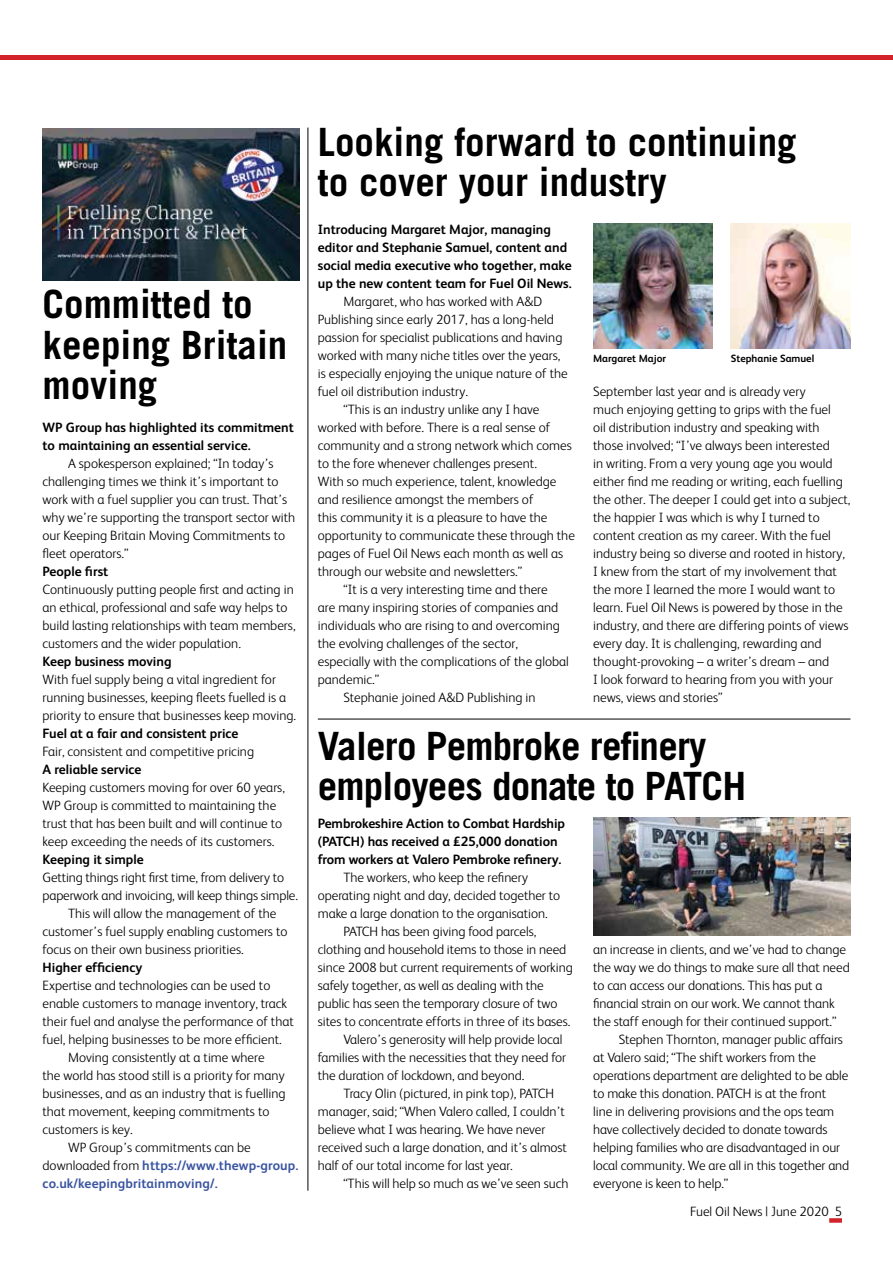
<style>
.page{position:relative;width:893px;height:1263px;background:#fff}
.page>*{position:absolute;margin:0;border:0;box-sizing:border-box;transform-origin:0 0}
.t1{font:700 39px/40.5px "Trade Gothic LT Std";color:#000}
.t2{font:700 39px/40.5px "Trade Gothic LT Std";letter-spacing:-.02em;color:#000}
.t3{font:300 13.5px/18px "FS Albert";color:#000}
.t4{font:700 13.5px/18px "FS Albert";color:#000}
.t5{font:700 13.5px "FS Albert";letter-spacing:.01em;color:#3a54a1}
.t6{font:700 10.5px "FS Albert";color:#000}
.s1{font-weight:300;color:#000}
</style>
<div class="page">
<div style="left:829px;top:1218px;width:13px;height:5px;background:#d3232a"></div>
<div style="left:0;top:55px;width:893px;height:5px;background:#d3232a"></div>
<img style="left:43px;top:128px;width:257px;height:152px">
<hr style="left:308px;top:128px;width:1px;height:1063px;background:#000">
<hr style="left:318px;top:719px;width:532px;height:1px;background:#000">
<img style="left:593px;top:223px;width:120px;height:126px">
<img style="left:731px;top:223px;width:119px;height:126px">
<img style="left:593px;top:818px;width:257px;height:118px">
<h1 class="t1" style="left:43px;top:283px;width:246px">Committed to keeping Britain moving</h1>
<p class="t4" style="left:43px;top:418px;width:253px">WP Group has highlighted its commitment to maintaining an essential service.</p>
<p class="t3" style="left:43px;top:454px;width:254px;text-indent:26px">A spokesperson explained; “In today’s challenging times we think it’s important to work with a fuel supplier you can trust. That’s why we’re supporting the transport sector with our Keeping Britain Moving Commitments to fleet operators.”</p>
<p class="t4" style="left:43px;top:562px;width:67px">People first</p>
<p class="t3" style="left:43px;top:580px;width:255px">Continuously putting people first and acting in an ethical, professional and safe way helps to build lasting relationships with team members, customers and the wider population.</p>
<p class="t4" style="left:43px;top:652px;width:131px">Keep business moving</p>
<p class="t3" style="left:43px;top:670px;width:255px">With fuel supply being a vital ingredient for running businesses, keeping fleets fuelled is a priority to ensure that businesses keep moving.</p>
<p class="t4" style="left:43px;top:724px;width:198px">Fuel at a fair and consistent price</p>
<p class="t3" style="left:43px;top:742px;width:213px">Fair, consistent and competitive pricing</p>
<p class="t4" style="left:43px;top:760px;width:100px">A reliable service</p>
<p class="t3" style="left:43px;top:778px;width:244px">Keeping customers moving for over 60 years, WP Group is committed to maintaining the trust that has been built and will continue to keep exceeding the needs of its customers.</p>
<p class="t4" style="left:43px;top:850px;width:103px">Keeping it simple</p>
<p class="t3" style="left:43px;top:868px;width:243px">Getting things right first time, from delivery to</p>
<p class="t3" style="left:43px;top:886px;width:257px">paperwork and invoicing, will keep things simple.</p>
<p class="t3" style="left:68px;top:904px;width:210px">This will allow the management of the</p>
<p class="t3" style="left:43px;top:922px;width:246px">customer’s fuel supply enabling customers to</p>
<p class="t3" style="left:43px;top:940px;width:203px">focus on their own business priorities.</p>
<p class="t4" style="left:43px;top:958px;width:101px">Higher efficiency</p>
<p class="t3" style="left:43px;top:976px;width:229px">Expertise and technologies can be used to</p>
<p class="t3" style="left:43px;top:994px;width:246px">enable customers to manage inventory, track</p>
<p class="t3" style="left:43px;top:1012px;width:253px">their fuel and analyse the performance of that</p>
<p class="t3" style="left:43px;top:1030px;width:241px">fuel, helping businesses to be more efficient.</p>
<p class="t3" style="left:68px;top:1048px;width:198px">Moving consistently at a time where</p>
<p class="t3" style="left:43px;top:1066px;width:244px">the world has stood still is a priority for many</p>
<p class="t3" style="left:43px;top:1084px;width:245px">businesses, and as an industry that is fuelling</p>
<p class="t3" style="left:43px;top:1102px;width:228px">that movement, keeping commitments to</p>
<p class="t3" style="left:43px;top:1120px;width:92px">customers is key.</p>
<p class="t3" style="left:68px;top:1138px;width:184px">WP Group’s commitments can be</p>
<p class="t5" style="left:43px;top:1156px;width:258px"><span class="s1">downloaded from</span> https://www.thewp-group.</p>
<p class="t5" style="left:43px;top:1174px;width:177px">co.uk/keepingbritainmoving/.</p>
<h1 class="t1" style="left:318px;top:121px;width:480px">Looking forward to continuing to cover your industry</h1>
<p class="t4" style="left:318px;top:220px;width:255px">Introducing Margaret Major, managing editor and Stephanie Samuel, content and social media executive who together, make up the new content team for Fuel Oil News.</p>
<p class="t3" style="left:343px;top:292px;width:201px">Margaret, who has worked with A&amp;D</p>
<p class="t3" style="left:318px;top:310px;width:237px">Publishing since early 2017, has a long-held</p>
<p class="t3" style="left:318px;top:328px;width:246px">passion for specialist publications and having</p>
<p class="t3" style="left:318px;top:346px;width:244px">worked with many niche titles over the years,</p>
<p class="t3" style="left:318px;top:364px;width:251px">is especially enjoying the unique nature of the</p>
<p class="t3" style="left:318px;top:382px;width:152px">fuel oil distribution industry.</p>
<p class="t3" style="left:343px;top:400px;width:197px">“This is an industry unlike any I have</p>
<p class="t3" style="left:318px;top:418px;width:234px">worked with before. There is a real sense of</p>
<p class="t3" style="left:318px;top:436px;width:255px">community and a strong network which comes</p>
<p class="t3" style="left:318px;top:454px;width:221px">to the fore whenever challenges present.</p>
<p class="t3" style="left:318px;top:472px;width:240px">With so much experience, talent, knowledge</p>
<p class="t3" style="left:318px;top:490px;width:217px">and resilience amongst the members of</p>
<p class="t3" style="left:318px;top:508px;width:231px">this community it is a pleasure to have the</p>
<p class="t3" style="left:318px;top:526px;width:259px">opportunity to communicate these through the</p>
<p class="t3" style="left:318px;top:544px;width:247px">pages of Fuel Oil News each month as well as</p>
<p class="t3" style="left:318px;top:562px;width:206px">through our website and newsletters.”</p>
<p class="t3" style="left:343px;top:580px;width:206px">“It is a very interesting time and there</p>
<p class="t3" style="left:318px;top:598px;width:242px">are many inspiring stories of companies and</p>
<p class="t3" style="left:318px;top:616px;width:244px">individuals who are rising to and overcoming</p>
<p class="t3" style="left:318px;top:634px;width:202px">the evolving challenges of the sector,</p>
<p class="t3" style="left:318px;top:652px;width:252px">especially with the complications of the global</p>
<p class="t3" style="left:318px;top:670px;width:63px">pandemic.”</p>
<p class="t3" style="left:343px;top:688px;width:194px">Stephanie joined A&amp;D Publishing in</p>
<p class="t6" style="left:593px;top:351px;width:74px">Margaret Major</p>
<p class="t6" style="left:731px;top:351px;width:85px">Stephanie Samuel</p>
<p class="t3" style="left:593px;top:382px;width:259px">September last year and is already very<br>much enjoying getting to grips with the fuel<br>oil distribution industry and speaking with those involved; “I’ve always been interested<br>in writing. From a very young age you would either find me reading or writing, each fuelling the other. The deeper I could get into a subject, the happier I was which is why I turned to content creation as my career. With the fuel industry being so diverse and rooted in history, I knew from the start of my involvement that the more I learned the more I would want to learn. Fuel Oil News is powered by those in the industry, and there are differing points of views every day. It is challenging, rewarding and thought-provoking – a writer’s dream – and<br>I look forward to hearing from you with your news, views and stories”</p>
<h1 class="t2" style="left:318px;top:725px;width:430px">Valero Pembroke refinery employees donate to PATCH</h1>
<p class="t4" style="left:318px;top:814px;width:249px">Pembrokeshire Action to Combat Hardship (PATCH) has received a £25,000 donation from workers at Valero Pembroke refinery.</p>
<p class="t3" style="left:343px;top:868px;width:186px">The workers, who keep the refinery</p>
<p class="t3" style="left:318px;top:886px;width:244px">operating night and day, decided together to</p>
<p class="t3" style="left:318px;top:904px;width:231px">make a large donation to the organisation.</p>
<p class="t3" style="left:343px;top:922px;width:194px">PATCH has been giving food parcels,</p>
<p class="t3" style="left:318px;top:940px;width:250px">clothing and household items to those in need</p>
<p class="t3" style="left:318px;top:958px;width:256px">since 2008 but current requirements of working</p>
<p class="t3" style="left:318px;top:976px;width:227px">safely together, as well as dealing with the</p>
<p class="t3" style="left:318px;top:994px;width:241px">public has seen the temporary closure of two</p>
<p class="t3" style="left:318px;top:1012px;width:254px">sites to concentrate efforts in three of its bases.</p>
<p class="t3" style="left:343px;top:1030px;width:221px">Valero’s generosity will help provide local</p>
<p class="t3" style="left:318px;top:1048px;width:250px">families with the necessities that they need for</p>
<p class="t3" style="left:318px;top:1066px;width:208px">the duration of lockdown, and beyond.</p>
<p class="t3" style="left:343px;top:1084px;width:212px">Tracy Olin (pictured, in pink top), PATCH</p>
<p class="t3" style="left:318px;top:1102px;width:249px">manager, said; “When Valero called, I couldn’t</p>
<p class="t3" style="left:318px;top:1120px;width:229px">believe what I was hearing. We have never</p>
<p class="t3" style="left:318px;top:1138px;width:251px">received such a large donation, and it’s almost</p>
<p class="t3" style="left:318px;top:1156px;width:197px">half of our total income for last year.</p>
<p class="t3" style="left:343px;top:1174px;width:227px">“This will help so much as we’ve seen such</p>
<p class="t3" style="left:593px;top:940px;width:254px">an increase in clients, and we’ve had to change</p>
<p class="t3" style="left:593px;top:958px;width:258px">the way we do things to make sure all that need</p>
<p class="t3" style="left:593px;top:976px;width:231px">to can access our donations. This has put a</p>
<p class="t3" style="left:593px;top:994px;width:243px">financial strain on our work. We cannot thank</p>
<p class="t3" style="left:593px;top:1012px;width:245px">the staff enough for their continued support.”</p>
<p class="t3" style="left:619px;top:1030px;width:226px">Stephen Thornton, manager public affairs</p>
<p class="t3" style="left:593px;top:1048px;width:224px">at Valero said; “The shift workers from the</p>
<p class="t3" style="left:593px;top:1066px;width:257px">operations department are delighted to be able</p>
<p class="t3" style="left:593px;top:1084px;width:235px">to make this donation. PATCH is at the front</p>
<p class="t3" style="left:593px;top:1102px;width:243px">line in delivering provisions and the ops team</p>
<p class="t3" style="left:593px;top:1120px;width:236px">have collectively decided to donate towards</p>
<p class="t3" style="left:593px;top:1138px;width:249px">helping families who are disadvantaged in our</p>
<p class="t3" style="left:593px;top:1156px;width:258px">local community. We are all in this together and</p>
<p class="t3" style="left:593px;top:1174px;width:137px">everyone is keen to help.”</p>
<p class="t3" style="left:690px;top:1202px;width:153px">Fuel Oil News | June 2020 5</p>
</div>
